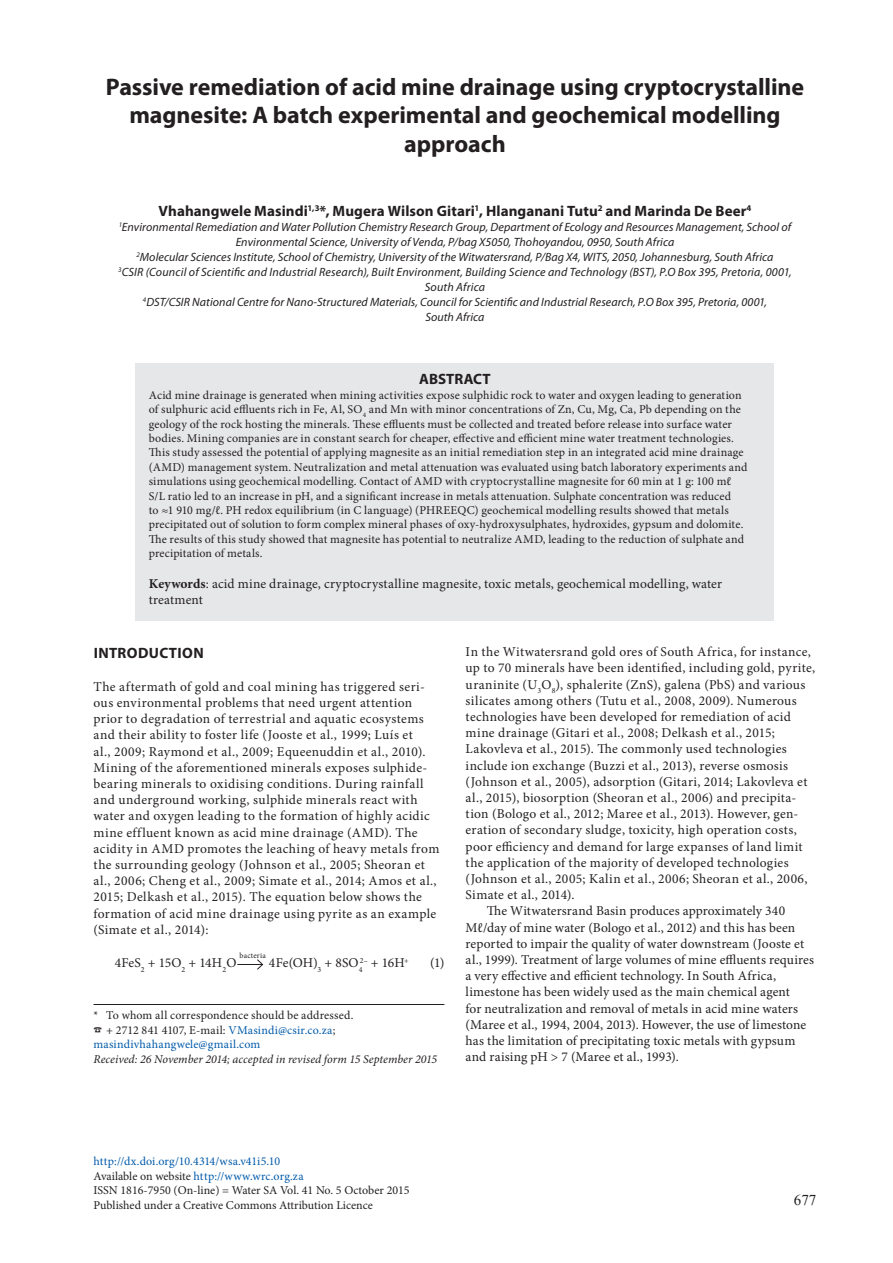
<style>
.page{position:relative;width:893px;height:1263px;background:#fff}
.page>*{position:absolute;margin:0;border:0;box-sizing:border-box;transform-origin:0 0}
.t1{font:700 24px/28.8px "Myriad Pro";letter-spacing:-.005em;color:#231f20;text-align:center}
.t2{font:700 15px "Myriad Pro";letter-spacing:.005em;color:#231f20}
.t3{font:700 15px "Myriad Pro";letter-spacing:.025em;color:#231f20}
.t4{font:15px "Times New Roman";color:#231f20}
.t5{font:13.5px/16.2px "Minion Pro";letter-spacing:.02em;color:#231f20}
.t6{font:12px/14.4px "Minion Pro";letter-spacing:.01em;color:#231f20}
.t7{font:italic 12px/15px "Myriad Pro";letter-spacing:.005em;color:#231f20;text-align:center}
.t8{font:italic 12px "Minion Pro";letter-spacing:.005em;color:#231f20}
.t9{font:7.8px "Minion Pro";letter-spacing:.02em;color:#231f20}
.s1{font-weight:700}
.s2{color:#015aaa}
</style>
<div class="page">
<div style="left:135px;top:364px;width:638px;height:257px;background:#e6e7e9"></div>
<svg style="left:237px;top:959px;width:27px;height:11px"></svg>
<hr style="left:94px;top:1004px;width:350px;height:1px;background:#231f20">
<h1 class="t1" style="left:106px;top:71px;width:700px">Passive remediation of acid mine drainage using cryptocrystalline magnesite: A batch experimental and geochemical modelling approach</h1>
<p class="t2" style="left:159px;top:201px;width:594px">Vhahangwele Masindi<sup>1,3</sup>*, Mugera Wilson Gitari<sup>1</sup>, Hlanganani Tutu<sup>2</sup> and Marinda De Beer<sup>4</sup></p>
<p class="t7" style="left:118px;top:219px;width:675px"><sup>1</sup>Environmental Remediation and Water Pollution Chemistry Research Group, Department of Ecology and Resources Management, School of Environmental Science, University of Venda, P/bag X5050, Thohoyandou, 0950, South Africa<br><sup>2</sup>Molecular Sciences Institute, School of Chemistry, University of the Witwatersrand, P/Bag X4, WITS, 2050, Johannesburg, South Africa<br><sup>3</sup>CSIR (Council of Scientific and Industrial Research), Built Environment, Building Science and Technology (BST), P.O Box 395, Pretoria, 0001, South Africa<br><sup>4</sup>DST/CSIR National Centre for Nano-Structured Materials, Council for Scientific and Industrial Research, P.O Box 395, Pretoria, 0001,<br>South Africa</p>
<p class="t2" style="left:419px;top:370px;width:73px">ABSTRACT</p>
<p class="t6" style="left:149px;top:388px;width:600px">Acid mine drainage is generated when mining activities expose sulphidic rock to water and oxygen leading to generation of sulphuric acid effluents rich in Fe, Al, SO<sub>4</sub> and Mn with minor concentrations of Zn, Cu, Mg, Ca, Pb depending on the geology of the rock hosting the minerals. These effluents must be collected and treated before release into surface water bodies. Mining companies are in constant search for cheaper, effective and efficient mine water treatment technologies.<br>This study assessed the potential of applying magnesite as an initial remediation step in an integrated acid mine drainage (AMD) management system. Neutralization and metal attenuation was evaluated using batch laboratory experiments and simulations using geochemical modelling. Contact of AMD with cryptocrystalline magnesite for 60 min at 1 g: 100 mℓ S/L ratio led to an increase in pH, and a significant increase in metals attenuation. Sulphate concentration was reduced<br>to ≈1 910 mg/ℓ. PH redox equilibrium (in C language) (PHREEQC) geochemical modelling results showed that metals precipitated out of solution to form complex mineral phases of oxy-hydroxysulphates, hydroxides, gypsum and dolomite.<br>The results of this study showed that magnesite has potential to neutralize AMD, leading to the reduction of sulphate and precipitation of metals.</p>
<p class="t5" style="left:149px;top:575px;width:575px"><span class="s1">Keywords</span>: acid mine drainage, cryptocrystalline magnesite, toxic metals, geochemical modelling, water treatment</p>
<p class="t3" style="left:94px;top:643px;width:112px">INTRODUCTION</p>
<p class="t5" style="left:94px;top:678px;width:347px">The aftermath of gold and coal mining has triggered seri&shy;ous environmental problems that need urgent attention prior to degradation of terrestrial and aquatic ecosystems and their ability to foster life (Jooste et al., 1999; Luís et<br>al., 2009; Raymond et al., 2009; Equeenuddin et al., 2010).<br>Mining of the aforementioned minerals exposes sulphide&shy;bearing minerals to oxidising conditions. During rainfall and underground working, sulphide minerals react with water and oxygen leading to the formation of highly acidic mine effluent known as acid mine drainage (AMD). The acidity in AMD promotes the leaching of heavy metals from the surrounding geology (Johnson et al., 2005; Sheoran et al., 2006; Cheng et al., 2009; Simate et al., 2014; Amos et al., 2015; Delkash et al., 2015). The equation below shows the formation of acid mine drainage using pyrite as an example (Simate et al., 2014):</p>
<p class="t5" style="left:115px;top:955px;width:123px">4FeS<sub>2</sub> + 15O<sub>2</sub> + 14H<sub>2</sub>O</p>
<p class="t9" style="left:240px;top:950px;width:28px">bacteria</p>
<p class="t5" style="left:269px;top:955px;width:95px">4Fe(OH)<sub>3</sub> + 8SO<sub>4</sub></p>
<p class="t5" style="left:360px;top:955px;width:51px"><sup>2–</sup> + 16H<sup>+</sup></p>
<p class="t5" style="left:430px;top:955px;width:16px">(1)</p>
<p class="t6" style="left:94px;top:1008px;width:261px">* To whom all correspondence should be addressed. ☎ + 2712 841 4107, E-mail: <span class="s2">VMasindi@csir.co.za</span>; <span class="s2">masindivhahangwele@gmail.com</span></p>
<p class="t8" style="left:94px;top:1050px;width:345px">Received: 26 November 2014; accepted in revised form 15 September 2015</p>
<p class="t5" style="left:466px;top:644px;width:347px">In the Witwatersrand gold ores of South Africa, for instance,</p>
<p class="t5" style="left:466px;top:660px;width:351px">up to 70 minerals have been identified, including gold, pyrite,</p>
<p class="t5" style="left:466px;top:676px;width:341px">uraninite (U<sub>3</sub>O<sub>8</sub>), sphalerite (ZnS), galena (PbS) and various</p>
<p class="t5" style="left:466px;top:692px;width:333px">silicates among others (Tutu et al., 2008, 2009). Numerous</p>
<p class="t5" style="left:466px;top:709px;width:327px">technologies have been developed for remediation of acid</p>
<p class="t5" style="left:466px;top:725px;width:311px">mine drainage (Gitari et al., 2008; Delkash et al., 2015;</p>
<p class="t5" style="left:466px;top:741px;width:323px">Lakovleva et al., 2015). The commonly used technologies</p>
<p class="t5" style="left:466px;top:757px;width:324px">include ion exchange (Buzzi et al., 2013), reverse osmosis</p>
<p class="t5" style="left:466px;top:773px;width:343px">(Johnson et al., 2005), adsorption (Gitari, 2014; Lakovleva et</p>
<p class="t5" style="left:466px;top:790px;width:332px">al., 2015), biosorption (Sheoran et al., 2006) and precipita-</p>
<p class="t5" style="left:466px;top:806px;width:334px">tion (Bologo et al., 2012; Maree et al., 2013). However, gen-</p>
<p class="t5" style="left:466px;top:822px;width:333px">eration of secondary sludge, toxicity, high operation costs,</p>
<p class="t5" style="left:466px;top:838px;width:338px">poor efficiency and demand for large expanses of land limit</p>
<p class="t5" style="left:466px;top:854px;width:325px">the application of the majority of developed technologies</p>
<p class="t5" style="left:466px;top:871px;width:343px">(Johnson et al., 2005; Kalin et al., 2006; Sheoran et al., 2006,</p>
<p class="t5" style="left:466px;top:887px;width:110px">Simate et al., 2014).</p>
<p class="t5" style="left:487px;top:903px;width:300px">The Witwatersrand Basin produces approximately 340</p>
<p class="t5" style="left:466px;top:919px;width:331px">Mℓ/day of mine water (Bologo et al., 2012) and this has been</p>
<p class="t5" style="left:466px;top:935px;width:340px">reported to impair the quality of water downstream (Jooste et</p>
<p class="t5" style="left:466px;top:952px;width:350px">al., 1999). Treatment of large volumes of mine effluents requires</p>
<p class="t5" style="left:466px;top:968px;width:312px">a very effective and efficient technology. In South Africa,</p>
<p class="t5" style="left:466px;top:984px;width:326px">limestone has been widely used as the main chemical agent</p>
<p class="t5" style="left:466px;top:1000px;width:334px">for neutralization and removal of metals in acid mine waters</p>
<p class="t5" style="left:466px;top:1016px;width:342px">(Maree et al., 1994, 2004, 2013). However, the use of limestone</p>
<p class="t5" style="left:466px;top:1033px;width:331px">has the limitation of precipitating toxic metals with gypsum</p>
<p class="t5" style="left:466px;top:1049px;width:215px">and raising pH &gt; 7 (Maree et al., 1993).</p>
<p class="t6" style="left:94px;top:1154px;width:318px"><span class="s2">http://dx.doi.org/10.4314/wsa.v41i5.10<br></span>Available on website <span class="s2">http://www.wrc.org.za<br></span>ISSN 1816-7950 (On-line) = Water SA Vol. 41 No. 5 October 2015<br>Published under a Creative Commons Attribution Licence</p>
<p class="t4" style="left:794px;top:1190px;width:24px">677</p>
</div>
